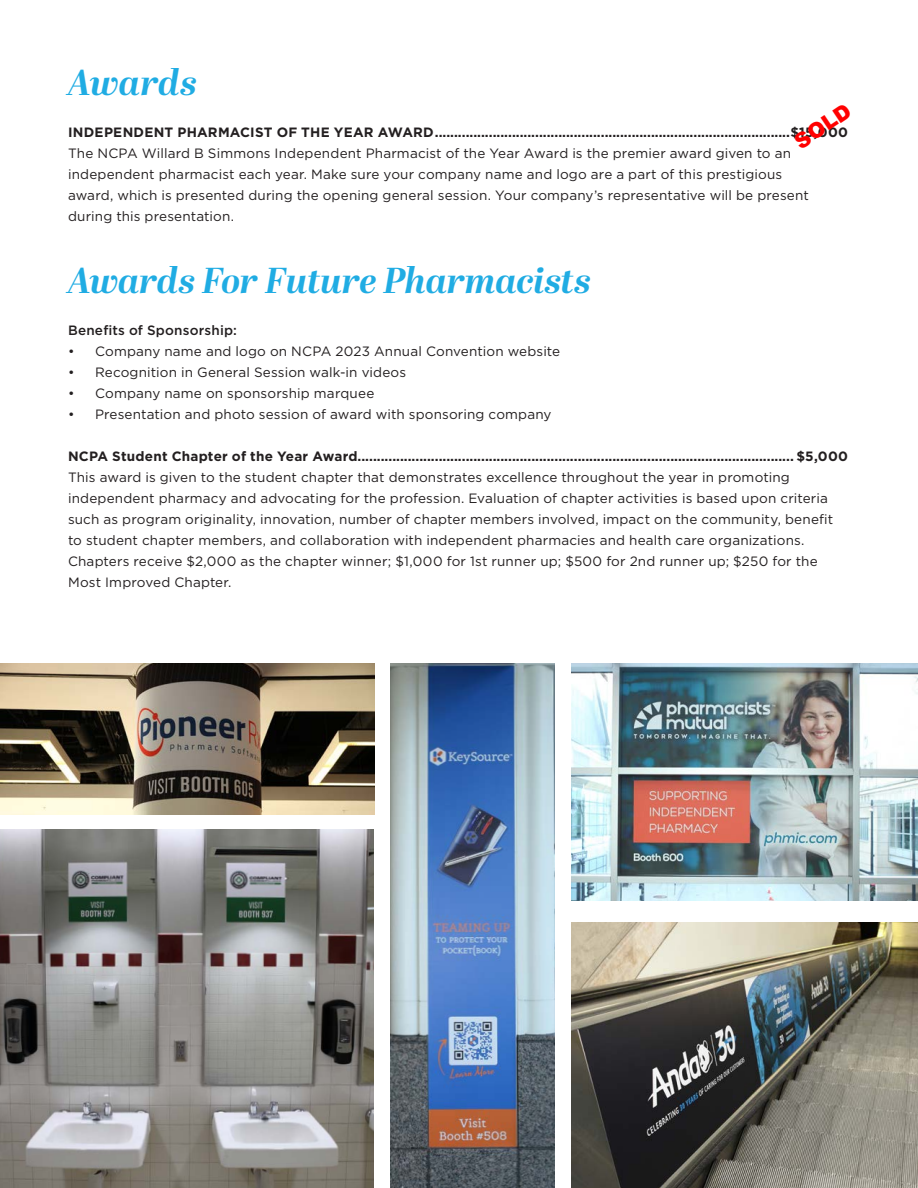
<style>
.page{position:relative;width:918px;height:1188px;background:#fff}
.page>*{position:absolute;margin:0;border:0;box-sizing:border-box;transform-origin:0 0}
.t1{font:italic 700 36px "Abril Display";letter-spacing:-.005em;color:#20ace3}
.t2{font:900 21px "Arial";color:#f00}
.t3{font:13.5px/21px "Gotham";letter-spacing:.01em;color:#231f20}
.t4{font:700 13.5px "Gotham";letter-spacing:.015em;color:#231f20}
.t5{font:500 13.5px "Gotham";letter-spacing:.015em;color:#231f20}
</style>
<div class="page">
<img style="left:391px;top:663px;width:163px;height:525px">
<img style="left:571px;top:663px;width:347px;height:238px">
<img style="left:0;top:829px;width:374px;height:358px">
<img style="left:571px;top:922px;width:347px;height:266px">
<img style="left:0;top:663px;width:375px;height:151px">
<p class="t1" style="left:68px;top:57px;width:130px">Awards</p>
<p class="t4" style="left:68px;top:124px;width:782px">INDEPENDENT PHARMACIST OF THE YEAR AWARD............................................................................................$15,000</p>
<p class="t3" style="left:68px;top:143px;width:725px">The NCPA Willard B Simmons Independent Pharmacist of the Year Award is the premier award given to an independent pharmacist each year. Make sure your company name and logo are a part of this prestigious</p>
<p class="t3" style="left:68px;top:185px;width:742px">award, which is presented during the opening general session. Your company’s representative will be present during this presentation.</p>
<h2 class="t2" style="left:788px;top:131px;width:64px;rotate:-34deg">SOLD</h2>
<p class="t1" style="left:68px;top:255px;width:524px">Awards For Future Pharmacists</p>
<p class="t5" style="left:68px;top:323px;width:170px">Benefits of Sponsorship:</p>
<p class="t3" style="left:68px;top:341px;width:494px">• Company name and logo on NCPA 2023 Annual Convention website</p>
<p class="t3" style="left:68px;top:362px;width:340px">• Recognition in General Session walk-in videos</p>
<p class="t3" style="left:68px;top:383px;width:308px">• Company name on sponsorship marquee</p>
<p class="t3" style="left:68px;top:404px;width:485px">• Presentation and photo session of award with sponsoring company</p>
<p class="t4" style="left:68px;top:448px;width:782px">NCPA Student Chapter of the Year Award................................................................................................................. $5,000</p>
<p class="t3" style="left:68px;top:467px;width:767px">This award is given to the student chapter that demonstrates excellence throughout the year in promoting independent pharmacy and advocating for the profession. Evaluation of chapter activities is based upon criteria such as program originality, innovation, number of chapter members involved, impact on the community, benefit to student chapter members, and collaboration with independent pharmacies and health care organizations.<br>Chapters receive $2,000 as the chapter winner; $1,000 for 1st runner up; $500 for 2nd runner up; $250 for the Most Improved Chapter.</p>
</div>
